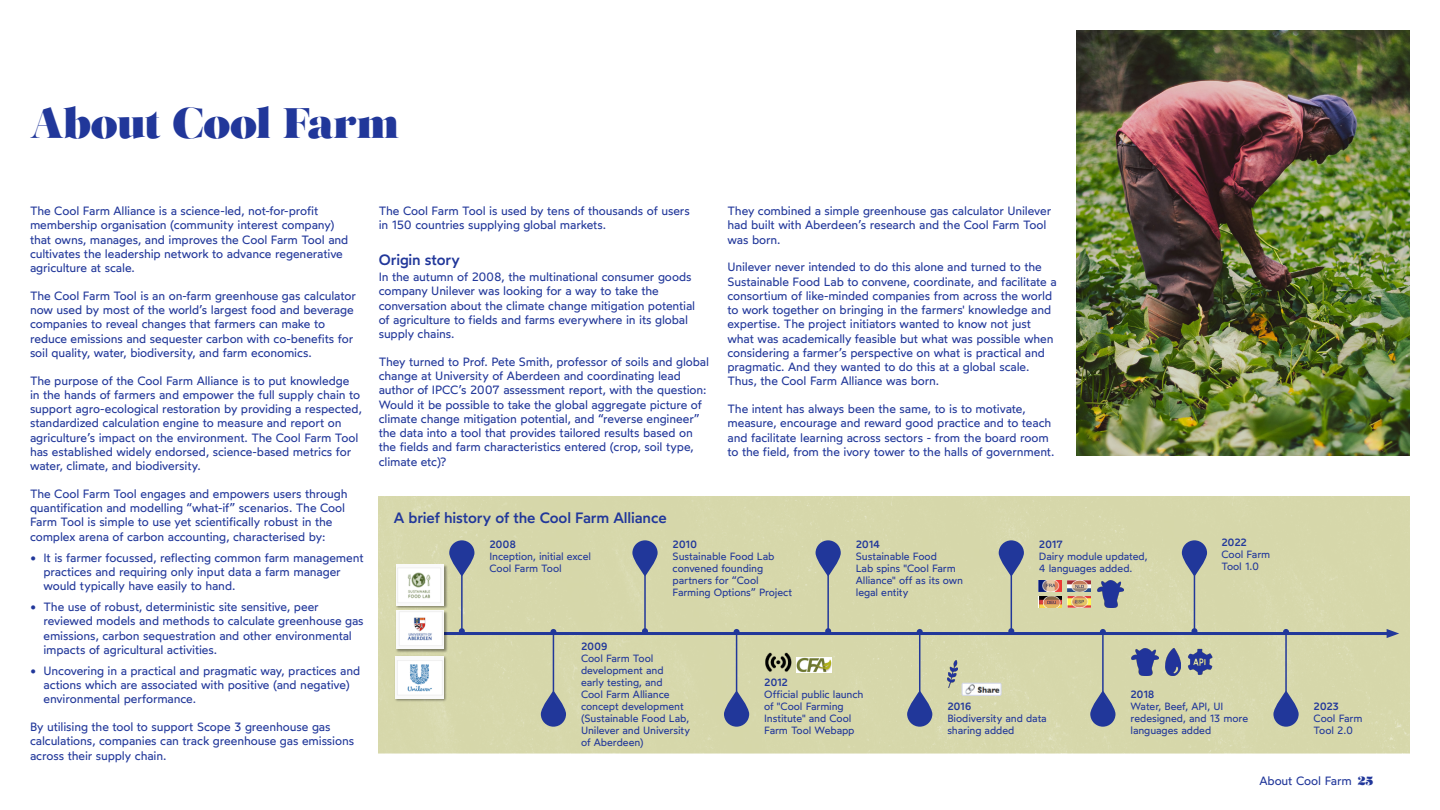
<style>
.page{position:relative;width:1440px;height:810px;background:#fff}
.page>*{position:absolute;margin:0;border:0;box-sizing:border-box;transform-origin:0 0}
.t1{font:42.75px "Salome";letter-spacing:-.015em;color:#21379a}
.t2{font:500 15px "Wotfard";letter-spacing:-.005em;color:#21379a}
.t3{font:12px/14.2px "Wotfard";letter-spacing:-.01em;color:#21379a}
.t4{font:10.5px/12px "Wotfard";letter-spacing:-.005em;color:#21379a}
.t5{font:500 10.5px "Wotfard";letter-spacing:-.03em;color:#21379a}
.s1{font-family:"Salome"}
</style>
<div class="page">
<div style="left:379px;top:496px;width:1031px;height:257px;background:#d6d7aa"></div>
<hr style="left:434px;top:632px;width:958px;height:3px;background:#21379a">
<svg style="left:1387px;top:629px;width:12px;height:9px"></svg>
<svg style="left:449px;top:540px;width:25px;height:36px"></svg>
<hr style="left:461px;top:558px;width:2px;height:73px;background:#21379a">
<svg style="left:459px;top:628px;width:6px;height:4px"></svg>
<svg style="left:632px;top:540px;width:26px;height:36px"></svg>
<hr style="left:644px;top:558px;width:2px;height:73px;background:#21379a">
<svg style="left:642px;top:628px;width:6px;height:4px"></svg>
<svg style="left:816px;top:540px;width:25px;height:36px"></svg>
<hr style="left:827px;top:558px;width:2px;height:73px;background:#21379a">
<svg style="left:825px;top:628px;width:6px;height:4px"></svg>
<svg style="left:999px;top:540px;width:25px;height:36px"></svg>
<hr style="left:1011px;top:558px;width:1px;height:73px;background:#21379a">
<svg style="left:1008px;top:628px;width:6px;height:4px"></svg>
<svg style="left:1182px;top:540px;width:25px;height:36px"></svg>
<hr style="left:1194px;top:558px;width:1px;height:73px;background:#21379a">
<svg style="left:1191px;top:628px;width:6px;height:4px"></svg>
<svg style="left:1273px;top:691px;width:26px;height:36px"></svg>
<hr style="left:1285px;top:632px;width:2px;height:69px;background:#21379a">
<svg style="left:1283px;top:629px;width:6px;height:3px"></svg>
<svg style="left:1090px;top:691px;width:26px;height:36px"></svg>
<hr style="left:1102px;top:632px;width:2px;height:69px;background:#21379a">
<svg style="left:1100px;top:629px;width:6px;height:3px"></svg>
<svg style="left:907px;top:691px;width:25px;height:36px"></svg>
<hr style="left:919px;top:632px;width:1px;height:69px;background:#21379a">
<svg style="left:917px;top:629px;width:6px;height:3px"></svg>
<svg style="left:724px;top:691px;width:25px;height:36px"></svg>
<hr style="left:736px;top:632px;width:1px;height:69px;background:#21379a">
<svg style="left:734px;top:629px;width:6px;height:3px"></svg>
<svg style="left:541px;top:691px;width:25px;height:36px"></svg>
<hr style="left:553px;top:632px;width:1px;height:69px;background:#21379a">
<svg style="left:550px;top:629px;width:6px;height:3px"></svg>
<img style="left:394px;top:611px;width:55px;height:93px">
<img style="left:396px;top:611px;width:48px;height:38px">
<img style="left:394px;top:563px;width:55px;height:48px">
<img style="left:396px;top:565px;width:48px;height:40px">
<img style="left:395px;top:656px;width:48px;height:42px">
<img style="left:1039px;top:580px;width:23px;height:12px">
<img style="left:1039px;top:596px;width:23px;height:12px">
<img style="left:1068px;top:580px;width:23px;height:12px">
<img style="left:1068px;top:596px;width:23px;height:12px">
<img style="left:1097px;top:581px;width:26px;height:27px">
<img style="left:1132px;top:648px;width:26px;height:27px">
<img style="left:947px;top:660px;width:11px;height:27px">
<img style="left:1166px;top:648px;width:14px;height:27px">
<img style="left:1188px;top:648px;width:26px;height:27px">
<img style="left:764px;top:652px;width:28px;height:21px">
<img style="left:964px;top:685px;width:35px;height:9px">
<div style="left:962px;top:683px;width:39px;height:13px;border:1px solid #d3d7eb"></div>
<img style="left:797px;top:658px;width:34px;height:15px">
<img style="left:1076px;top:30px;width:334px;height:426px">
<h1 class="t1" style="left:30px;top:94px;width:371px">About Cool Farm</h1>
<p class="t3" style="left:30px;top:204px;width:320px">The Cool Farm Alliance is a science-led, not-for-profit membership organisation (community interest company) that owns, manages, and improves the Cool Farm Tool and cultivates the leadership network to advance regenerative agriculture at scale.</p>
<p class="t3" style="left:30px;top:288px;width:327px">The Cool Farm Tool is an on-farm greenhouse gas calculator now used by most of the world’s largest food and beverage companies to reveal changes that farmers can make to reduce emissions and sequester carbon with co-benefits for soil quality, water, biodiversity, and farm economics.</p>
<p class="t3" style="left:30px;top:373px;width:333px">The purpose of the Cool Farm Alliance is to put knowledge in the hands of farmers and empower the full supply chain to support agro-ecological restoration by providing a respected, standardized calculation engine to measure and report on agriculture’s impact on the environment. The Cool Farm Tool has established widely endorsed, science-based metrics for water, climate, and biodiversity.</p>
<p class="t3" style="left:30px;top:486px;width:319px">The Cool Farm Tool engages and empowers users through quantification and modelling “what-if” scenarios. The Cool Farm Tool is simple to use yet scientifically robust in the complex arena of carbon accounting, characterised by:</p>
<p class="t3" style="left:44px;top:550px;width:322px;text-indent:-14px">• It is farmer focussed, reflecting common farm management practices and requiring only input data a farm manager would typically have easily to hand.</p>
<p class="t3" style="left:44px;top:599px;width:322px;text-indent:-14px">• The use of robust, deterministic site sensitive, peer reviewed models and methods to calculate greenhouse gas emissions, carbon sequestration and other environmental impacts of agricultural activities.</p>
<p class="t3" style="left:44px;top:663px;width:318px;text-indent:-14px">• Uncovering in a practical and pragmatic way, practices and actions which are associated with positive (and negative) environmental performance.</p>
<p class="t3" style="left:30px;top:719px;width:326px">By utilising the tool to support Scope 3 greenhouse gas calculations, companies can track greenhouse gas emissions across their supply chain.</p>
<p class="t3" style="left:379px;top:203px;width:313px">The Cool Farm Tool is used by tens of thousands of users in 150 countries supplying global markets.</p>
<p class="t2" style="left:379px;top:250px;width:83px">Origin story</p>
<p class="t3" style="left:379px;top:270px;width:318px">In the autumn of 2008, the multinational consumer goods company Unilever was looking for a way to take the conversation about the climate change mitigation potential of agriculture to fields and farms everywhere in its global supply chains.</p>
<p class="t3" style="left:379px;top:354px;width:332px">They turned to Prof. Pete Smith, professor of soils and global change at University of Aberdeen and coordinating lead author of IPCC’s 2007 assessment report, with the question:<br>Would it be possible to take the global aggregate picture of climate change mitigation potential, and “reverse engineer” the data into a tool that provides tailored results based on the fields and farm characteristics entered (crop, soil type, climate etc)?</p>
<p class="t2" style="left:394px;top:508px;width:274px">A brief history of the Cool Farm Alliance</p>
<p class="t3" style="left:727px;top:204px;width:325px">They combined a simple greenhouse gas calculator Unilever had built with Aberdeen’s research and the Cool Farm Tool was born.</p>
<p class="t3" style="left:727px;top:260px;width:331px">Unilever never intended to do this alone and turned to the Sustainable Food Lab to convene, coordinate, and facilitate a consortium of like-minded companies from across the world to work together on bringing in the farmers' knowledge and expertise. The project initiators wanted to know not just what was academically feasible but what was possible when considering a farmer’s perspective on what is practical and pragmatic. And they wanted to do this at a global scale.<br>Thus, the Cool Farm Alliance was born.</p>
<p class="t3" style="left:727px;top:401px;width:328px">The intent has always been the same, to is to motivate, measure, encourage and reward good practice and to teach and facilitate learning across sectors - from the board room to the field, from the ivory tower to the halls of government.</p>
<p class="t5" style="left:489px;top:538px;width:28px">2008</p>
<p class="t4" style="left:489px;top:550px;width:103px">Inception, initial excel<br>Cool Farm Tool</p>
<p class="t5" style="left:673px;top:538px;width:26px">2010</p>
<p class="t4" style="left:673px;top:550px;width:121px">Sustainable Food Lab convened founding partners for “Cool<br>Farming Options” Project</p>
<p class="t5" style="left:856px;top:538px;width:26px">2014</p>
<p class="t4" style="left:856px;top:550px;width:109px">Sustainable Food<br>Lab spins "Cool Farm<br>Alliance" off as its own legal entity</p>
<p class="t5" style="left:1039px;top:538px;width:25px">2017</p>
<p class="t4" style="left:1039px;top:550px;width:110px">Dairy module updated,<br>4 languages added.</p>
<p class="t5" style="left:1221px;top:535px;width:27px">2022</p>
<p class="t4" style="left:1221px;top:548px;width:50px">Cool Farm<br>Tool 1.0</p>
<p class="t5" style="left:581px;top:639px;width:28px">2009</p>
<p class="t4" style="left:581px;top:652px;width:111px">Cool Farm Tool development and<br>early testing, and<br>Cool Farm Alliance concept development (Sustainable Food Lab,<br>Unilever and University of Aberdeen)</p>
<p class="t5" style="left:764px;top:675px;width:25px">2012</p>
<p class="t4" style="left:764px;top:688px;width:101px">Official public launch of "Cool Farming<br>Institute" and Cool<br>Farm Tool Webapp</p>
<p class="t5" style="left:947px;top:699px;width:26px">2016</p>
<p class="t4" style="left:947px;top:712px;width:101px">Biodiversity and data sharing added</p>
<p class="t5" style="left:1131px;top:687px;width:26px">2018</p>
<p class="t4" style="left:1131px;top:700px;width:119px">Water, Beef, API, UI redesigned, and 13 more languages added</p>
<p class="t5" style="left:1314px;top:699px;width:27px">2023</p>
<p class="t4" style="left:1314px;top:712px;width:50px">Cool Farm<br>Tool 2.0</p>
<p class="t3" style="left:1259px;top:773px;width:116px">About Cool Farm <span class="s1">25</span></p>
</div>
